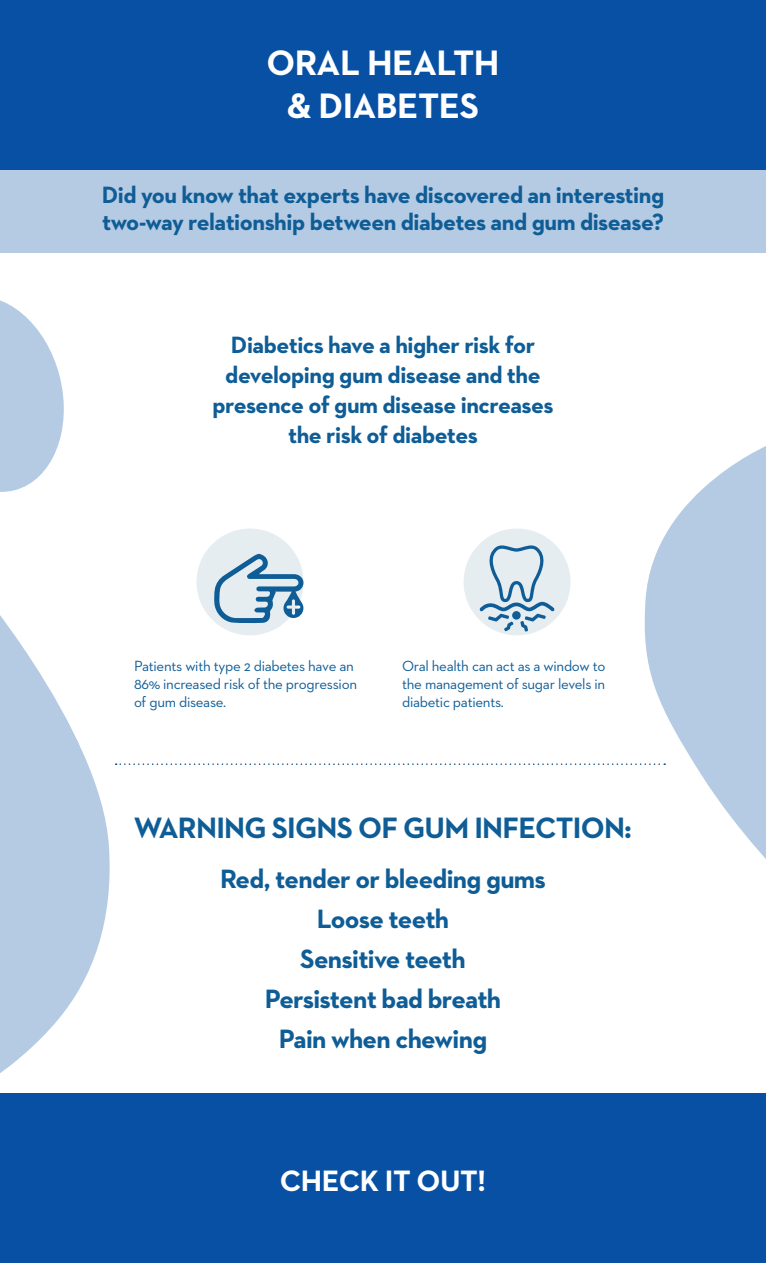
<style>
.page{position:relative;width:766px;height:1263px;background:#fff}
.page>*{position:absolute;margin:0;border:0;box-sizing:border-box;transform-origin:0 0}
.t1{font:700 36px/43.2px "Neutraface 2 Text";letter-spacing:-.015em;color:#fff;text-align:center}
.t2{font:700 30px "Neutraface 2 Text";letter-spacing:-.025em;color:#0f5d96}
.t3{font:700 30px "Neutraface 2 Text";letter-spacing:-.015em;color:#fff}
.t4{font:700 27px/40px "Neutraface 2 Text";letter-spacing:-.025em;color:#0f5d96;text-align:center}
.t5{font:700 24px/30px "Neutraface 2 Text";letter-spacing:-.02em;color:#0f5d96}
.t6{font:15px/18px "Neutraface 2 Text";letter-spacing:-.02em;color:#0f5d96}
</style>
<div class="page">
<div style="left:0;top:0;width:765px;height:169px;background:#0850a3"></div>
<div style="left:0;top:1093px;width:765px;height:170px;background:#0850a3"></div>
<div style="left:0;top:169px;width:765px;height:84px;background:#b5cae3"></div>
<div style="left:196px;top:528px;width:107px;height:107px;background:#e6edf1;border-radius:50%"></div>
<div style="left:463px;top:528px;width:107px;height:107px;background:#e6edf1;border-radius:50%"></div>
<svg style="left:479px;top:545px;width:75px;height:86px"></svg>
<svg style="left:214px;top:554px;width:90px;height:69px"></svg>
<svg style="left:0;top:615px;width:110px;height:458px;fill:#b5cae3"></svg>
<svg style="left:644px;top:446px;width:121px;height:412px;fill:#b5cae3"></svg>
<svg style="left:0;top:300px;width:64px;height:192px"></svg>
<svg style="left:116px;top:763px;width:549px;height:2px"></svg>
<h1 class="t1" style="left:266px;top:41px;width:234px">ORAL HEALTH &amp; DIABETES</h1>
<p class="t5" style="left:102px;top:181px;width:564px;line-height:27px">Did you know that experts have discovered an interesting two-way relationship between diabetes and gum disease?</p>
<p class="t5" style="left:212px;top:330px;width:343px;text-align:center">Diabetics have a higher risk for developing gum disease and the presence of gum disease increases the risk of diabetes</p>
<p class="t6" style="left:134px;top:656px;width:224px">Patients with type 2 diabetes have an<br>86% increased risk of the progression of gum disease.</p>
<p class="t6" style="left:402px;top:656px;width:205px;text-align:justify">Oral health can act as a window to the management of sugar levels in diabetic patients.</p>
<p class="t2" style="left:134px;top:808px;width:499px">WARNING SIGNS OF GUM INFECTION:</p>
<p class="t4" style="left:220px;top:859px;width:327px">Red, tender or bleeding gums<br>Loose teeth<br>Sensitive teeth<br>Persistent bad breath<br>Pain when chewing</p>
<p class="t3" style="left:280px;top:1162px;width:208px">CHECK IT OUT!</p>
</div>
